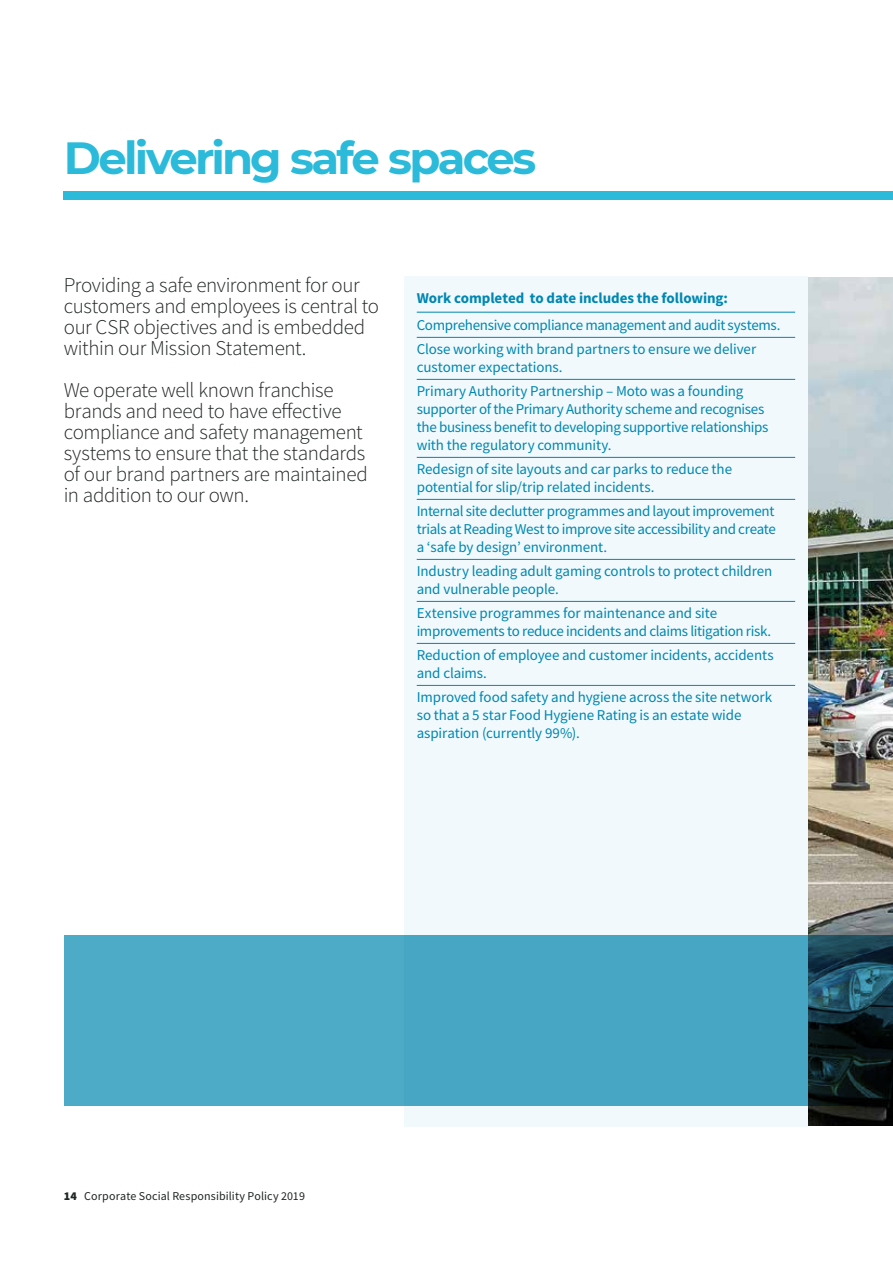
<style>
.page{position:relative;width:893px;height:1263px;background:#fff}
.page>*{position:absolute;margin:0;border:0;box-sizing:border-box;transform-origin:0 0}
.t1{font:700 45px "Montserrat";letter-spacing:-.06em;color:#2bbada}
.t2{font:300 21px/21px "Source Sans Pro";letter-spacing:-.02em;color:#1f2522}
.t3{font:15px/18px "Source Sans Pro";letter-spacing:-.01em;color:#0087b1}
.t4{font:700 15px "Source Sans Pro";letter-spacing:-.005em;color:#0087b1}
.t5{font:12px "Source Sans Pro";letter-spacing:.01em;color:#1f2522}
.s1{font-weight:900}
</style>
<div class="page">
<img style="left:808px;top:277px;width:85px;height:849px">
<div style="left:64px;top:191px;width:829px;height:9px;background:#2bbada"></div>
<div style="left:404px;top:276px;width:404px;height:851px;background:#f1f9fc"></div>
<hr style="left:417px;top:312px;width:378px;height:1px;background:#0087b1">
<hr style="left:417px;top:337px;width:378px;height:1px;background:#0087b1">
<hr style="left:417px;top:379px;width:378px;height:1px;background:#0087b1">
<hr style="left:417px;top:457px;width:378px;height:1px;background:#0087b1">
<hr style="left:417px;top:499px;width:378px;height:1px;background:#0087b1">
<hr style="left:417px;top:559px;width:378px;height:1px;background:#0087b1">
<hr style="left:417px;top:601px;width:378px;height:1px;background:#0087b1">
<hr style="left:417px;top:643px;width:378px;height:1px;background:#0087b1">
<hr style="left:417px;top:685px;width:378px;height:1px;background:#0087b1">
<svg style="left:64px;top:935px;width:829px;height:171px;background:#449bb7"></svg>
<h1 class="t1" style="left:64px;top:125px;width:474px">Delivering safe spaces</h1>
<h2 class="t2" style="left:64px;top:275px;width:317px">Providing a safe environment for our customers and employees is central to our CSR objectives and is embedded within our Mission Statement.</h2>
<h2 class="t2" style="left:64px;top:380px;width:306px">We operate well known franchise brands and need to have effective compliance and safety management systems to ensure that the standards of our brand partners are maintained in addition to our own.</h2>
<p class="t4" style="left:417px;top:287px;width:313px">Work completed to date includes the following:</p>
<p class="t3" style="left:417px;top:312px;width:365px;line-height:24px">Comprehensive compliance management and audit systems.<br>Close working with brand partners to ensure we deliver</p>
<p class="t3" style="left:417px;top:354px;width:328px;line-height:24px">customer expectations.<br>Primary Authority Partnership – Moto was a founding</p>
<p class="t3" style="left:417px;top:399px;width:353px">supporter of the Primary Authority scheme and recognises the business benefit to developing supportive relationships with the regulatory community.</p>
<p class="t3" style="left:417px;top:459px;width:317px">Redesign of site layouts and car parks to reduce the potential for slip/trip related incidents.</p>
<p class="t3" style="left:417px;top:501px;width:361px;text-align:justify">Internal site declutter programmes and layout improvement trials at Reading West to improve site accessibility and create a ‘safe by design’ environment.</p>
<p class="t3" style="left:417px;top:561px;width:357px">Industry leading adult gaming controls to protect children and vulnerable people.</p>
<p class="t3" style="left:417px;top:603px;width:356px">Extensive programmes for maintenance and site improvements to reduce incidents and claims litigation risk.</p>
<p class="t3" style="left:417px;top:645px;width:358px">Reduction of employee and customer incidents, accidents and claims.</p>
<p class="t3" style="left:417px;top:687px;width:357px">Improved food safety and hygiene across the site network so that a 5 star Food Hygiene Rating is an estate wide aspiration (currently 99%).</p>
<p class="t5" style="left:64px;top:1188px;width:243px"><span class="s1">14</span> Corporate Social Responsibility Policy 2019</p>
</div>
